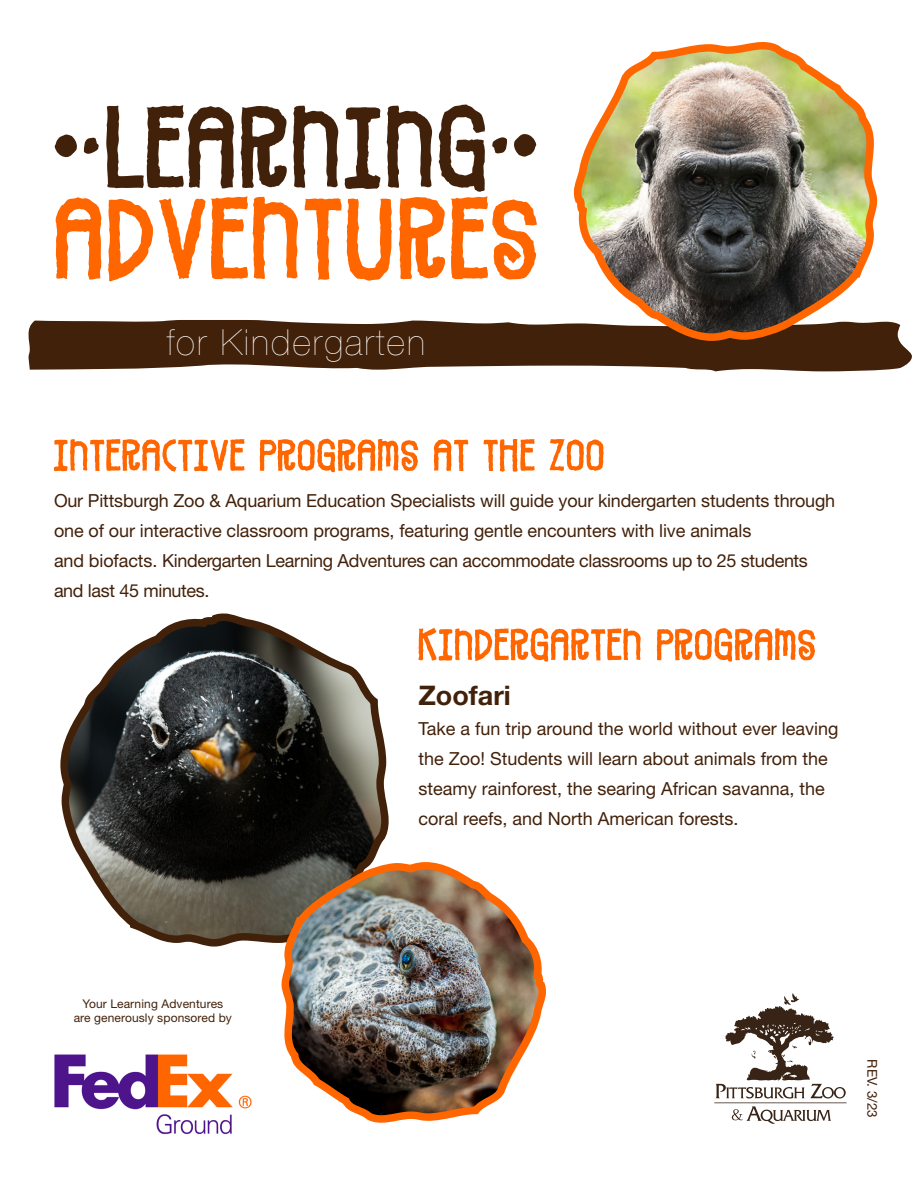
<style>
.page{position:relative;width:918px;height:1188px;background:#fff}
.page>*{position:absolute;margin:0;border:0;box-sizing:border-box;transform-origin:0 0}
.t1{font:54px "Very Merry";color:#f60}
.t2{font:200 36px "Helvetica Neue LT Pro";letter-spacing:.06em;color:#fff}
.t3{font:700 27px "Helvetica Neue LT Pro";color:#42210a}
.t4{font:18px/30px "Helvetica Neue LT Pro";letter-spacing:-.005em;color:#42210a}
.t5{font:13.5px "Helvetica Neue LT Pro";color:#42210a}
.t6{font:12px "Helvetica Neue LT Pro";letter-spacing:.01em;color:#42210a}
</style>
<div class="page">
<svg style="left:28px;top:320px;width:884px;height:51px;background:#583b26"></svg>
<svg style="left:60px;top:613px;width:329px;height:334px"></svg>
<img style="left:278px;top:858px;width:268px;height:265px">
<img style="left:570px;top:42px;width:311px;height:303px">
<img style="left:54px;top:1054px;width:198px;height:81px">
<svg style="left:55px;top:105px;width:482px;height:176px"></svg>
<svg style="left:714px;top:993px;width:133px;height:131px"></svg>
<p class="t2" style="left:167px;top:321px;width:260px">for Kindergarten</p>
<p class="t1" style="left:54px;top:427px;width:554px">INTERACTIVE PROGRAMS AT THE ZOO</p>
<p class="t4" style="left:54px;top:485px;width:783px">Our Pittsburgh Zoo &amp; Aquarium Education Specialists will guide your kindergarten students through one of our interactive classroom programs, featuring gentle encounters with live animals<br>and biofacts. Kindergarten Learning Adventures can accommodate classrooms up to 25 students and last 45 minutes.</p>
<p class="t1" style="left:418px;top:616px;width:400px">KINDERGARTEN PROGRAMS</p>
<p class="t3" style="left:418px;top:679px;width:94px">Zoofari</p>
<p class="t4" style="left:418px;top:713px;width:422px">Take a fun trip around the world without ever leaving the Zoo! Students will learn about animals from the steamy rainforest, the searing African savanna, the coral reefs, and North American forests.</p>
<p class="t6" style="left:82px;top:996px;width:142px">Your Learning Adventures</p>
<p class="t6" style="left:74px;top:1010px;width:160px">are generously sponsored by</p>
<p class="t5" style="left:881px;top:1059px;width:60px;rotate:90deg">REV. 3/23</p>
</div>
